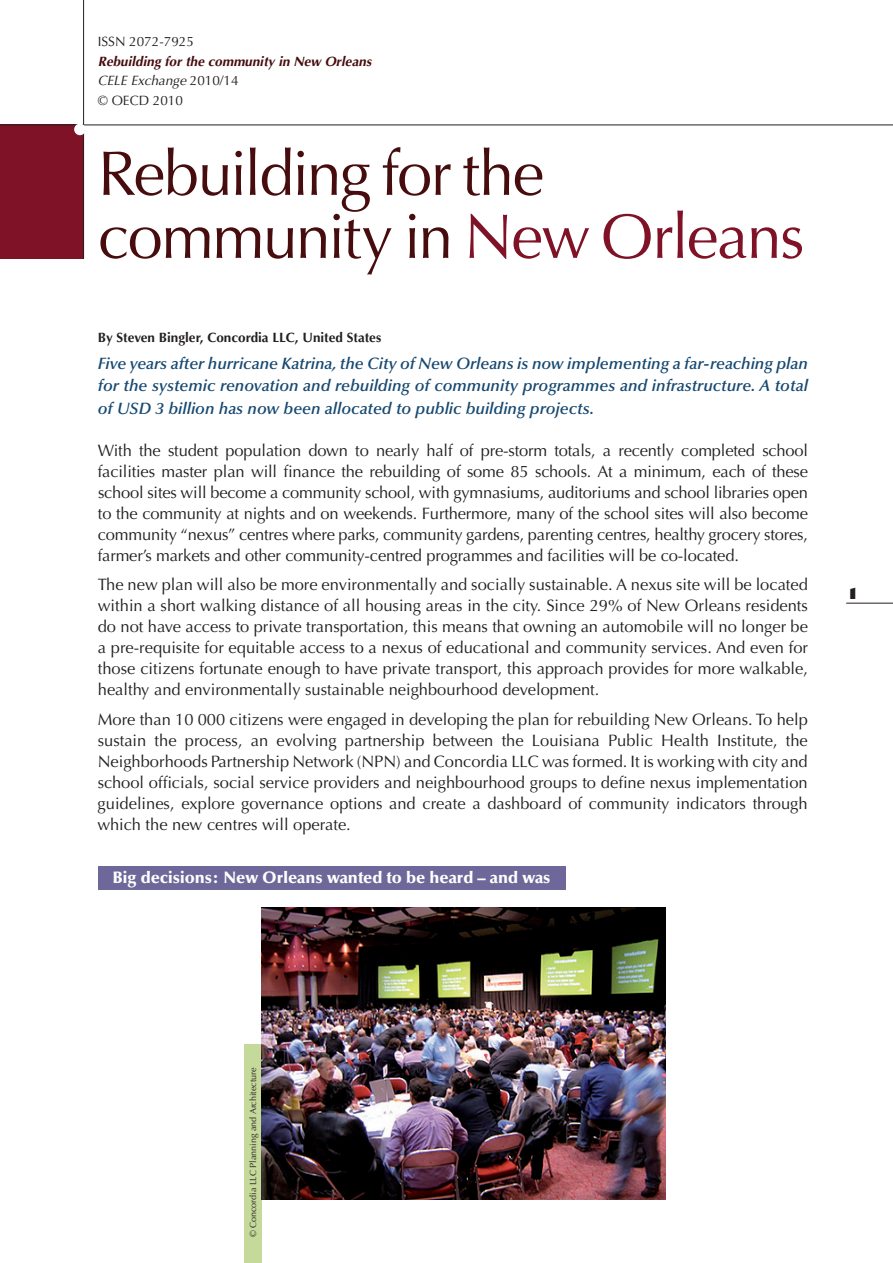
<style>
.page{position:relative;width:893px;height:1263px;background:#fff}
.page>*{position:absolute;margin:0;border:0;box-sizing:border-box;transform-origin:0 0}
.t1{font:63px/63px "Optima";letter-spacing:-.03em;color:#470d0e}
.t2{font:16.5px/21px "Optima";color:#231f20;text-align:justify}
.t3{font:italic 600 16.5px/22.5px "Optima";color:#174971;text-align:justify}
.t4{font:900 16.5px "Optima";color:#fff}
.t5{font:800 15px "Gill Sans";color:#231f20}
.t6{font:italic 700 13.5px/19.5px "Optima";color:#470d0e}
.t7{font:700 13.5px "Optima";color:#231f20}
.t8{font:13.5px "Optima";color:#231f20}
.t9{font:9px "Optima";color:#231f20}
.s1{font-weight:400;color:#231f20}
.s2{font-weight:400;font-style:normal;color:#231f20}
.s3{color:#7f1226}
</style>
<div class="page">
<hr style="left:846px;top:603px;width:47px;height:1px;background:#231f20">
<div style="left:0;top:125px;width:84px;height:134px;background:#7f1226"></div>
<hr style="left:0;top:125px;width:893px;height:1px;background:#231f20">
<hr style="left:83px;top:0;width:1px;height:259px;background:#231f20">
<div style="left:74px;top:124px;width:12px;height:11px;background:#fff;border-radius:50%"></div>
<div style="left:98px;top:867px;width:468px;height:23px;background:#6e689a"></div>
<div style="left:244px;top:1044px;width:17px;height:219px;background:#c5da9a"></div>
<img style="left:261px;top:908px;width:405px;height:291px">
<p class="t8" style="left:98px;top:34px;width:98px">ISSN 2072-7925</p>
<p class="t6" style="left:98px;top:52px;width:275px">Rebuilding for the community in New Orleans<br><span class="s1">CELE Exchange</span> <span class="s2">2010/14<br>© OECD 2010</span></p>
<h1 class="t1" style="left:98px;top:143px;width:708px">Rebuilding for the community in <span class="s3">New Orleans</span></h1>
<p class="t7" style="left:98px;top:329px;width:285px">By Steven Bingler, Concordia LLC, United States</p>
<p class="t3" style="left:98px;top:352px;width:712px">Five years after hurricane Katrina, the City of New Orleans is now implementing a far-reaching plan for the systemic renovation and rebuilding of community programmes and infrastructure. A total of USD 3 billion has now been allocated to public building projects.</p>
<p class="t2" style="left:98px;top:440px;width:712px">With the student population down to nearly half of pre-storm totals, a recently completed school facilities master plan will finance the rebuilding of some 85 schools. At a minimum, each of these school sites will become a community school, with gymnasiums, auditoriums and school libraries open to the community at nights and on weekends. Furthermore, many of the school sites will also become community “nexus” centres where parks, community gardens, parenting centres, healthy grocery stores, farmer’s markets and other community-centred programmes and facilities will be co-located.</p>
<p class="t2" style="left:98px;top:574px;width:712px">The new plan will also be more environmentally and socially sustainable. A nexus site will be located within a short walking distance of all housing areas in the city. Since 29% of New Orleans residents do not have access to private transportation, this means that owning an automobile will no longer be a pre-requisite for equitable access to a nexus of educational and community services. And even for those citizens fortunate enough to have private transport, this approach provides for more walkable, healthy and environmentally sustainable neighbourhood development.</p>
<p class="t2" style="left:98px;top:709px;width:712px">More than 10 000 citizens were engaged in developing the plan for rebuilding New Orleans. To help sustain the process, an evolving partnership between the Louisiana Public Health Institute, the Neighborhoods Partnership Network (NPN) and Concordia LLC was formed. It is working with city and school officials, social service providers and neighbourhood groups to define nexus implementation guidelines, explore governance options and create a dashboard of community indicators through which the new centres will operate.</p>
<p class="t4" style="left:113px;top:868px;width:439px">Big decisions: New Orleans wanted to be heard – and was</p>
<p class="t5" style="left:846px;top:584px;width:14px">1</p>
<p class="t9" style="left:248px;top:1237px;width:172px;rotate:-90deg">© Concordia LLC Planning and Architecture</p>
</div>
